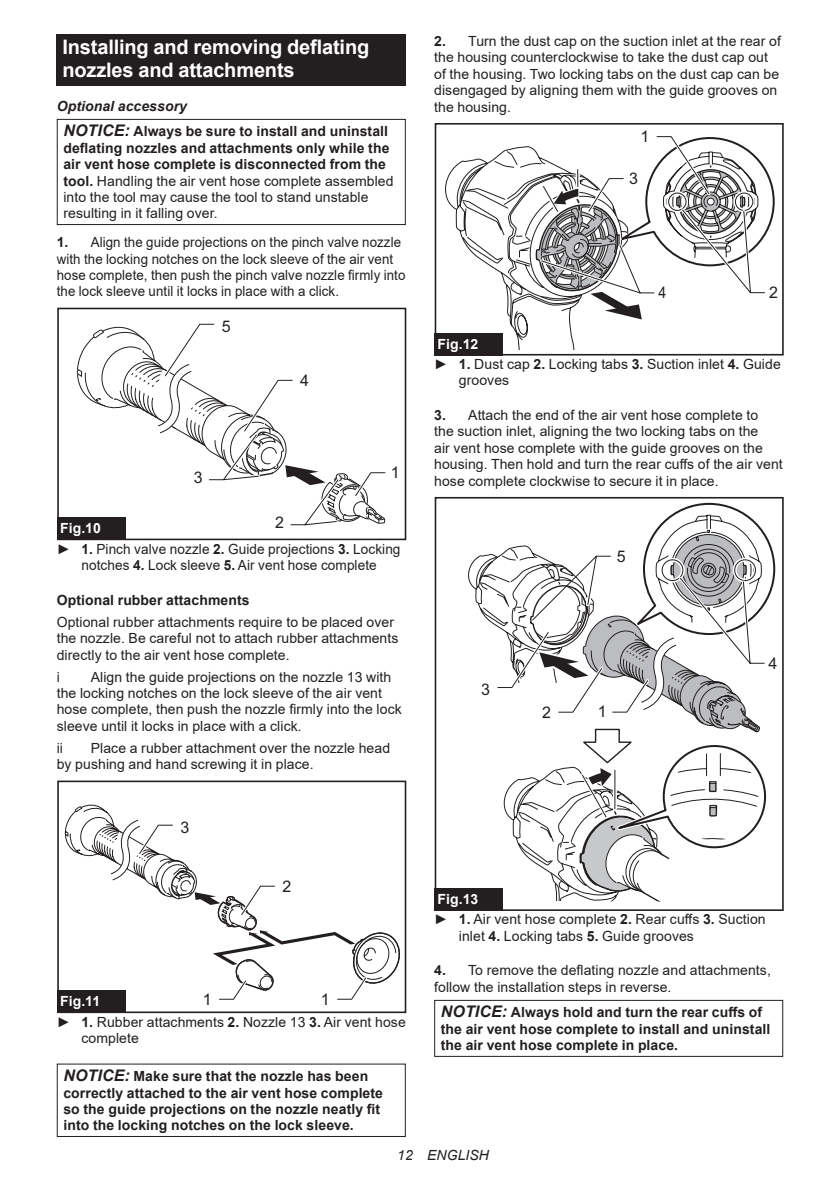
<style>
.page{position:relative;width:840px;height:1191px;background:#fff}
.page>*{position:absolute;margin:0;border:0;box-sizing:border-box;transform-origin:0 0}
.t1{font:700 20px/23.4px "Arial";letter-spacing:-.01em;color:#fff}
.t2{font:16px "Arial";color:#231f20}
.t3{font:16px "Arial";color:#231f20;scale:.88 1}
.t4{font:14px/16.4px "Arial";letter-spacing:.005em;color:#231f20}
.t5{font:700 14px/16.4px "Arial";letter-spacing:.005em;color:#231f20}
.t6{font:14px/16.4px "Arial";letter-spacing:.005em;color:#231f20;scale:.95 1}
.t7{font:italic 14px "Arial";letter-spacing:.005em;color:#231f20}
.s1{font-style:italic}
.s2{font-style:italic;font-size:16px}
.s3{font-weight:700}
.s4{font-weight:700;color:#fff}
</style>
<div class="page">
<div style="left:57px;top:34px;width:348px;height:52px;background:#231f20"></div>
<div style="left:57px;top:119px;width:348px;height:106px;border:1px solid #231f20"></div>
<div style="left:57px;top:308px;width:349px;height:232px;border:2px solid #231f20"></div>
<svg style="left:76px;top:323px;width:310px;height:206px"></svg>
<div style="left:57px;top:517px;width:68px;height:23px;background:#231f20"></div>
<div style="left:57px;top:780px;width:349px;height:233px;border:2px solid #231f20"></div>
<svg style="left:65px;top:804px;width:335px;height:198px"></svg>
<div style="left:57px;top:990px;width:68px;height:23px;background:#231f20"></div>
<div style="left:57px;top:1063px;width:348px;height:74px;border:1px solid #231f20"></div>
<div style="left:434px;top:123px;width:349px;height:232px;border:2px solid #231f20"></div>
<svg style="left:445px;top:136px;width:330px;height:214px"></svg>
<div style="left:434px;top:333px;width:68px;height:22px;background:#231f20"></div>
<div style="left:434px;top:497px;width:349px;height:414px;border:2px solid #231f20"></div>
<svg style="left:468px;top:502px;width:308px;height:399px"></svg>
<div style="left:434px;top:888px;width:68px;height:23px;background:#231f20"></div>
<div style="left:434px;top:1000px;width:348px;height:56px;border:1px solid #231f20"></div>
<h1 class="t1" style="left:62px;top:36px;width:308px">Installing and removing deflating nozzles and attachments</h1>
<p class="t5" style="left:63px;top:93px;width:326px;line-height:25.6px;text-indent:-7px"><span class="s1">Optional accessory<br></span><span class="s2">NOTICE:</span> Always be sure to install and uninstall</p>
<p class="t4" style="left:63px;top:140px;width:331px"><span class="s3">deflating nozzles and attachments only while the air vent hose complete is disconnected from the tool.</span> Handling the air vent hose complete assembled into the tool may cause the tool to stand unstable resulting in it falling over.</p>
<p class="t6" style="left:57px;top:234px;width:368px"><span class="s3">1.</span> Align the guide projections on the pinch valve nozzle with the locking notches on the lock sleeve of the air vent hose complete, then push the pinch valve nozzle firmly into the lock sleeve until it locks in place with a click.</p>
<p class="t2" style="left:221px;top:315px;width:10px">5</p>
<p class="t2" style="left:194px;top:466px;width:10px">3</p>
<p class="t2" style="left:300px;top:369px;width:10px">4</p>
<p class="t2" style="left:390px;top:461px;width:10px">1</p>
<p class="t2" style="left:275px;top:511px;width:10px">2</p>
<p class="t4" style="left:57px;top:518px;width:345px;line-height:20.2px"><span class="s4">Fig.10<br></span>► <span class="s3">1.</span> Pinch valve nozzle <span class="s3">2.</span> Guide projections <span class="s3">3.</span> Locking</p>
<p class="t4" style="left:81px;top:557px;width:296px">notches <span class="s3">4.</span> Lock sleeve <span class="s3">5.</span> Air vent hose complete</p>
<p class="t5" style="left:57px;top:591px;width:194px">Optional rubber attachments</p>
<p class="t4" style="left:57px;top:613px;width:343px">Optional rubber attachments require to be placed over the nozzle. Be careful not to attach rubber attachments directly to the air vent hose complete.</p>
<p class="t4" style="left:57px;top:668px;width:5px">i</p>
<p class="t4" style="left:57px;top:668px;width:346px;text-indent:34px">Align the guide projections on the nozzle 13 with the locking notches on the lock sleeve of the air vent hose complete, then push the nozzle firmly into the lock sleeve until it locks in place with a click.</p>
<p class="t4" style="left:57px;top:739px;width:8px">ii</p>
<p class="t4" style="left:57px;top:739px;width:335px;text-indent:34px">Place a rubber attachment over the nozzle head by pushing and hand screwing it in place.</p>
<p class="t2" style="left:180px;top:816px;width:10px">3</p>
<p class="t2" style="left:282px;top:875px;width:10px">2</p>
<p class="t2" style="left:202px;top:988px;width:10px">1</p>
<p class="t2" style="left:320px;top:988px;width:10px">1</p>
<p class="t4" style="left:57px;top:991px;width:350px;line-height:20.2px"><span class="s4">Fig.11<br></span>► <span class="s3">1.</span> Rubber attachments <span class="s3">2.</span> Nozzle 13 <span class="s3">3.</span> Air vent hose</p>
<p class="t4" style="left:81px;top:1029px;width:59px">complete</p>
<p class="t5" style="left:63px;top:1068px;width:321px"><span class="s2">NOTICE:</span> Make sure that the nozzle has been correctly attached to the air vent hose complete so the guide projections on the nozzle neatly fit into the locking notches on the lock sleeve.</p>
<p class="t4" style="left:434px;top:33px;width:348px"><span class="s3">2.</span> Turn the dust cap on the suction inlet at the rear of the housing counterclockwise to take the dust cap out of the housing. Two locking tabs on the dust cap can be disengaged by aligning them with the guide grooves on the housing.</p>
<p class="t2" style="left:640px;top:125px;width:10px">1</p>
<p class="t2" style="left:628px;top:167px;width:10px">3</p>
<p class="t3" style="left:658px;top:281px;width:10px">4</p>
<p class="t2" style="left:768px;top:281px;width:10px">2</p>
<p class="t4" style="left:434px;top:334px;width:348px;line-height:20.2px"><span class="s4">Fig.12<br></span>► <span class="s3">1.</span> Dust cap <span class="s3">2.</span> Locking tabs <span class="s3">3.</span> Suction inlet <span class="s3">4.</span> Guide</p>
<p class="t4" style="left:458px;top:372px;width:52px">grooves</p>
<p class="t4" style="left:434px;top:407px;width:350px"><span class="s3">3.</span> Attach the end of the air vent hose complete to<br>the suction inlet, aligning the two locking tabs on the<br>air vent hose complete with the guide grooves on the housing. Then hold and turn the rear cuffs of the air vent hose complete clockwise to secure it in place.</p>
<p class="t2" style="left:480px;top:678px;width:10px">3</p>
<p class="t2" style="left:616px;top:545px;width:10px">5</p>
<p class="t2" style="left:541px;top:702px;width:10px">2</p>
<p class="t2" style="left:597px;top:701px;width:10px">1</p>
<p class="t2" style="left:768px;top:652px;width:10px">4</p>
<p class="t4" style="left:434px;top:889px;width:333px;line-height:20.2px"><span class="s4">Fig.13<br></span>► <span class="s3">1.</span> Air vent hose complete <span class="s3">2.</span> Rear cuffs <span class="s3">3.</span> Suction</p>
<p class="t4" style="left:458px;top:927px;width:236px">inlet <span class="s3">4.</span> Locking tabs <span class="s3">5.</span> Guide grooves</p>
<p class="t4" style="left:434px;top:962px;width:338px"><span class="s3">4.</span> To remove the deflating nozzle and attachments, follow the installation steps in reverse.</p>
<p class="t5" style="left:440px;top:1004px;width:331px"><span class="s2">NOTICE:</span> Always hold and turn the rear cuffs of the air vent hose complete to install and uninstall the air vent hose complete in place.</p>
<p class="t7" style="left:397px;top:1146px;width:93px">12 ENGLISH</p>
</div>
